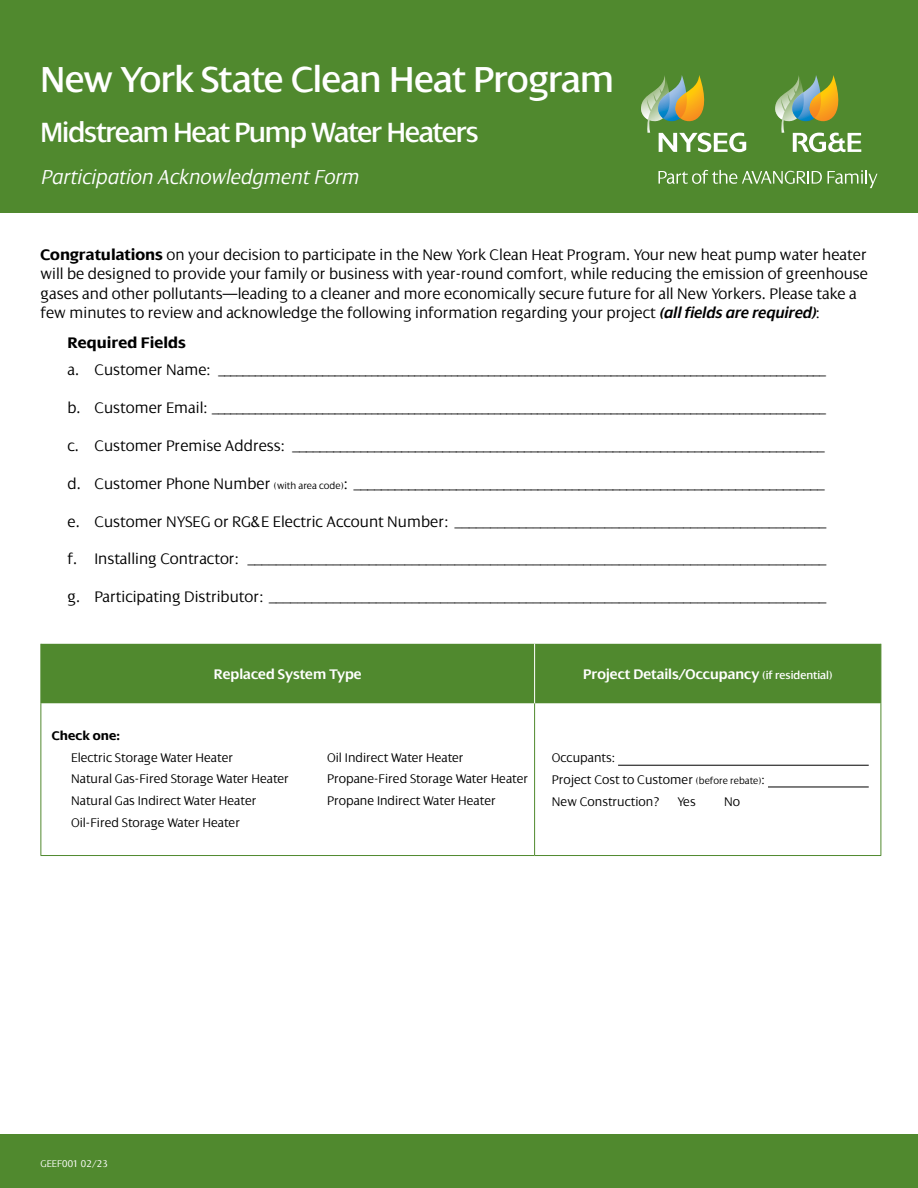
<style>
.page{position:relative;width:918px;height:1188px;background:#fff}
.page>*{position:absolute;margin:0;border:0;box-sizing:border-box;transform-origin:0 0}
.t1{font:39px "Dialog";letter-spacing:-.015em;color:#fff}
.t2{font:30px "Dialog";letter-spacing:-.035em;color:#fff}
.t3{font:italic 300 21.75px "Dialog";color:#fff}
.t4{font:300 16.5px/19.5px "Dialog";color:#000}
.t5{font:700 16.5px "Dialog";color:#000}
.t6{font:600 15px "Dialog";color:#fff}
.t7{font:300 13.5px/21.8px "Dialog";color:#000}
.t8{font:700 13.5px "Dialog";color:#000}
.t9{font:300 10.5px "Dialog";color:#fff}
.s1{font-weight:700}
.s2{font-weight:600;font-style:italic}
.s3{font-size:10.5px}
.s4{font-weight:400;font-size:12px}
</style>
<div class="page">
<div style="left:0;top:1134px;width:918px;height:54px;background:#50892e"></div>
<div style="left:0;top:0;width:918px;height:213px;background:#50892e"></div>
<div style="left:41px;top:644px;width:840px;height:59px;background:#50892e"></div>
<hr style="left:534px;top:703px;width:1px;height:152px;background:#50892e">
<hr style="left:881px;top:703px;width:1px;height:152px;background:#50892e">
<hr style="left:40px;top:703px;width:1px;height:152px;background:#50892e">
<hr style="left:40px;top:855px;width:257px;height:1px;background:#50892e">
<hr style="left:297px;top:855px;width:238px;height:1px;background:#50892e">
<hr style="left:535px;top:855px;width:346px;height:1px;background:#50892e">
<hr style="left:534px;top:644px;width:1px;height:59px;background:#fff">
<hr style="left:40px;top:644px;width:1px;height:59px;background:#50892e">
<hr style="left:881px;top:644px;width:1px;height:59px;background:#50892e">
<hr style="left:618px;top:765px;width:251px;height:1px;background:#000">
<hr style="left:768px;top:787px;width:101px;height:1px;background:#000">
<svg style="left:659px;top:170px;width:163px;height:14px;background:#7da763"></svg>
<svg style="left:828px;top:170px;width:49px;height:18px"></svg>
<svg style="left:641px;top:75px;width:105px;height:77px;background:#7a9e55"></svg>
<svg style="left:775px;top:75px;width:86px;height:78px;background:#7fa059"></svg>
<h1 class="t1" style="left:40px;top:59px;width:575px">New York State Clean Heat Program</h1>
<h2 class="t2" style="left:40px;top:116px;width:440px">Midstream Heat Pump Water Heaters</h2>
<h3 class="t3" style="left:40px;top:165px;width:320px">Participation Acknowledgment Form</h3>
<p class="t4" style="left:40px;top:245px;width:829px"><span class="s1">Congratulations</span> on your decision to participate in the New York Clean Heat Program. Your new heat pump water heater will be designed to provide your family or business with year-round comfort, while reducing the emission of greenhouse gases and other pollutants—leading to a cleaner and more economically secure future for all New Yorkers. Please take a few minutes to review and acknowledge the following information regarding your project <span class="s2">(all fields are required)</span>:</p>
<p class="t5" style="left:67px;top:334px;width:120px">Required Fields</p>
<p class="t4" style="left:67px;top:360px;width:760px">a. Customer Name: ___________________________________________________________________________________________________</p>
<p class="t4" style="left:68px;top:398px;width:760px">b. Customer Email: ____________________________________________________________________________________________________</p>
<p class="t4" style="left:68px;top:436px;width:758px">c. Customer Premise Address: ______________________________________________________________________________</p>
<p class="t4" style="left:68px;top:474px;width:758px">d. Customer Phone Number <span class="s3">(with area code)</span>: _____________________________________________________________________</p>
<p class="t4" style="left:67px;top:512px;width:760px">e. Customer NYSEG or RG&amp;E Electric Account Number: ____________________________________________________</p>
<p class="t4" style="left:67px;top:549px;width:760px">f. Installing Contractor: _________________________________________________________________________________</p>
<p class="t4" style="left:67px;top:587px;width:760px">g. Participating Distributor: ______________________________________________________________________________</p>
<p class="t6" style="left:214px;top:666px;width:149px">Replaced System Type</p>
<p class="t6" style="left:583px;top:666px;width:251px">Project Details/Occupancy <span class="s4">(if residential)</span></p>
<p class="t8" style="left:52px;top:728px;width:70px">Check one:</p>
<p class="t7" style="left:71px;top:746px;width:219px">Electric Storage Water Heater<br>Natural Gas-Fired Storage Water Heater Natural Gas Indirect Water Heater Oil-Fired Storage Water Heater</p>
<p class="t7" style="left:327px;top:746px;width:203px">Oil Indirect Water Heater<br>Propane-Fired Storage Water Heater<br>Propane Indirect Water Heater</p>
<p class="t7" style="left:552px;top:747px;width:215px">Occupants:<br>Project Cost to Customer <span class="s3">(before rebate)</span>:<br>New Construction?</p>
<p class="t7" style="left:677px;top:791px;width:20px">Yes</p>
<p class="t7" style="left:724px;top:791px;width:18px">No</p>
<p class="t9" style="left:40px;top:1158px;width:69px">GEEF001 02/23</p>
</div>
